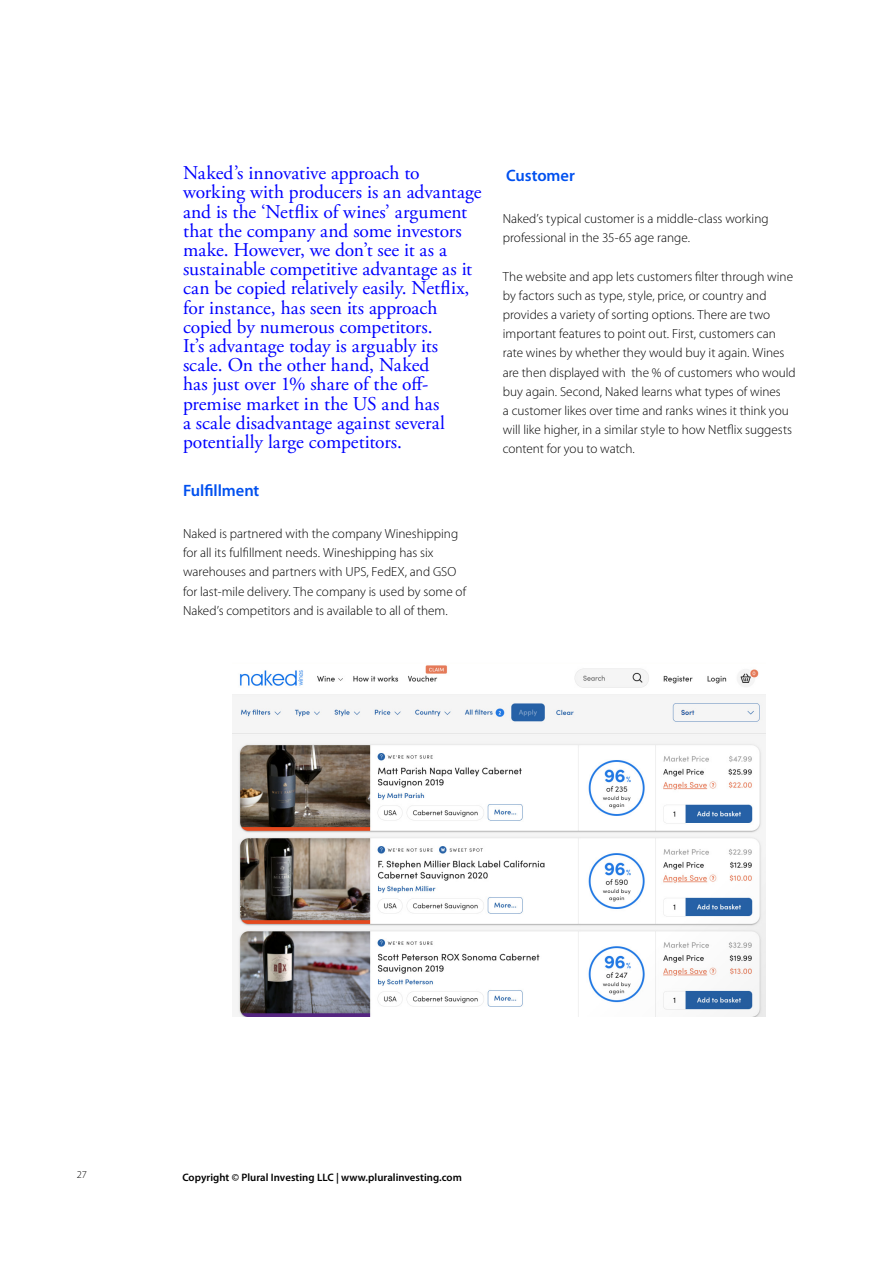
<style>
.page{position:relative;width:893px;height:1263px;background:#fff}
.page>*{position:absolute;margin:0;border:0;box-sizing:border-box;transform-origin:0 0}
.t1{font:19.5px/19.2px "Adobe Garamond Pro";color:#00f}
.t2{font:600 16.5px "Myriad Pro";letter-spacing:-.005em;color:#0050ef}
.t3{font:300 13.2px/19.2px "Myriad Pro";color:#000}
.t4{font:600 10.8px "Myriad Pro";letter-spacing:.005em;color:#000}
.t5{font:300 10.5px "Myriad Pro";color:#000}
</style>
<div class="page">
<img style="left:232px;top:665px;width:534px;height:351px">
<p class="t1" style="left:183px;top:164px;width:300px">Naked’s innovative approach to working with producers is an advantage and is the ‘Netflix of wines’ argument that the company and some investors make. However, we don’t see it as a sustainable competitive advantage as it can be copied relatively easily. Netflix, for instance, has seen its approach copied by numerous competitors.<br>It’s advantage today is arguably its scale. On the other hand, Naked<br>has just over 1% share of the off&shy;premise market in the US and has<br>a scale disadvantage against several potentially large competitors.</p>
<p class="t2" style="left:183px;top:480px;width:78px">Fulfillment</p>
<p class="t3" style="left:183px;top:524px;width:285px">Naked is partnered with the company Wineshipping for all its fulfillment needs. Wineshipping has six warehouses and partners with UPS, FedEX, and GSO for last-mile delivery. The company is used by some of Naked’s competitors and is available to all of them.</p>
<p class="t2" style="left:506px;top:165px;width:70px">Customer</p>
<p class="t3" style="left:503px;top:209px;width:267px">Naked’s typical customer is a middle-class working professional in the 35-65 age range.</p>
<p class="t3" style="left:503px;top:266px;width:294px">The website and app lets customers filter through wine by factors such as type, style, price, or country and provides a variety of sorting options. There are two important features to point out. First, customers can rate wines by whether they would buy it again. Wines are then displayed with the % of customers who would buy again. Second, Naked learns what types of wines<br>a customer likes over time and ranks wines it think you will like higher, in a similar style to how Netflix suggests content for you to watch.</p>
<p class="t5" style="left:77px;top:1168px;width:12px">27</p>
<p class="t4" style="left:182px;top:1170px;width:281px">Copyright © Plural Investing LLC | www.pluralinvesting.com</p>
</div>
